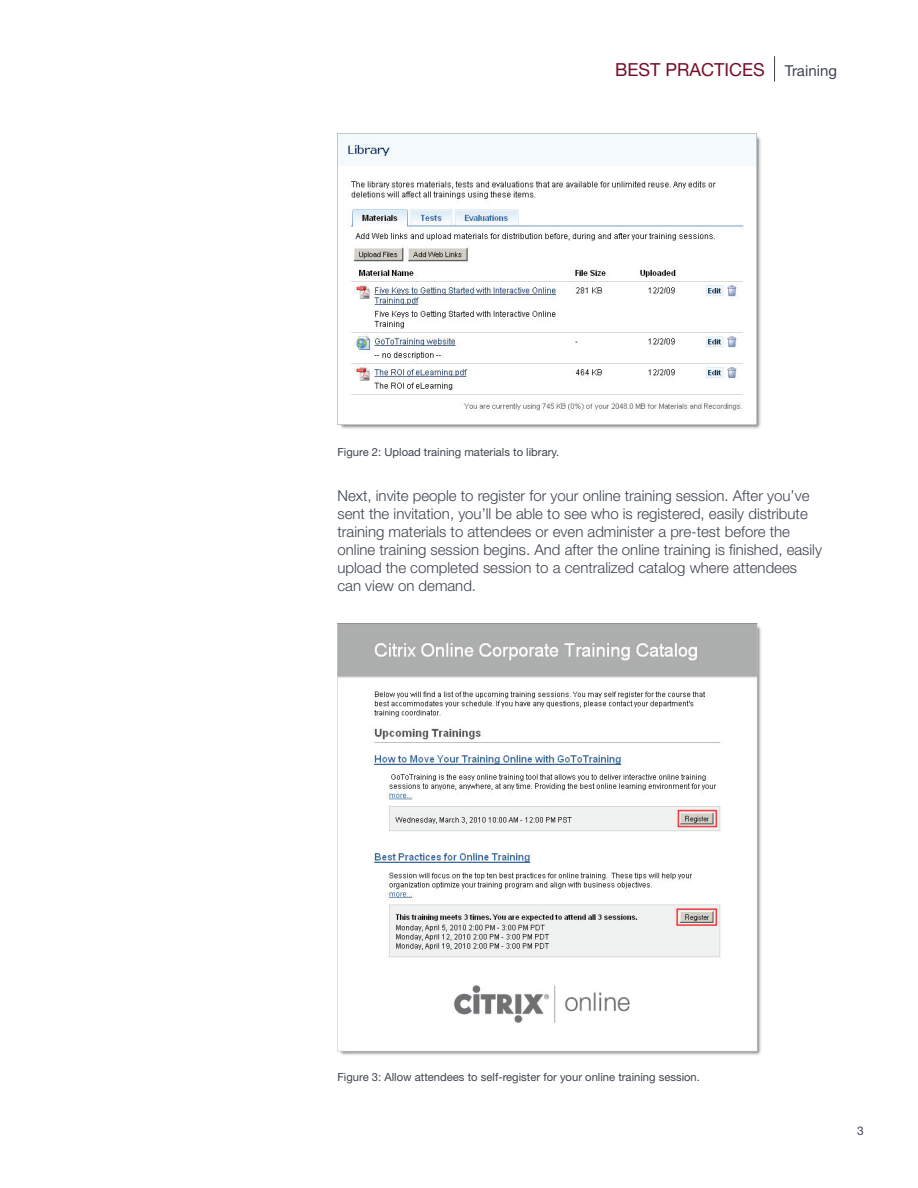
<style>
.page{position:relative;width:918px;height:1188px;background:#fff}
.page>*{position:absolute;margin:0;border:0;box-sizing:border-box;transform-origin:0 0}
.t1{font:18px "Helvetica Neue";color:#770e28}
.t2{font:300 15px/18px "Helvetica Neue";color:#3e444f}
.t3{font:12px "Helvetica Neue";color:#3e444f}
.t4{font:11.25px "Helvetica Neue";color:#3e444f}
.s1{font-size:15px;color:#3e444f}
</style>
<div class="page">
<img style="left:338px;top:134px;width:423px;height:295px">
<img style="left:338px;top:624px;width:423px;height:431px">
<svg style="left:774px;top:56px;width:1px;height:26px"></svg>
<p class="t1" style="left:615px;top:58px;width:223px">BEST PRACTICES <span class="s1">Training</span></p>
<p class="t4" style="left:338px;top:445px;width:223px">Figure 2: Upload training materials to library.</p>
<p class="t2" style="left:338px;top:486px;width:486px">Next, invite people to register for your online training session. After you’ve sent the invitation, you’ll be able to see who is registered, easily distribute training materials to attendees or even administer a pre-test before the online training session begins. And after the online training is finished, easily upload the completed session to a centralized catalog where attendees can view on demand.</p>
<p class="t4" style="left:338px;top:1071px;width:364px">Figure 3: Allow attendees to self-register for your online training session.</p>
<p class="t3" style="left:857px;top:1123px;width:8px">3</p>
</div>
